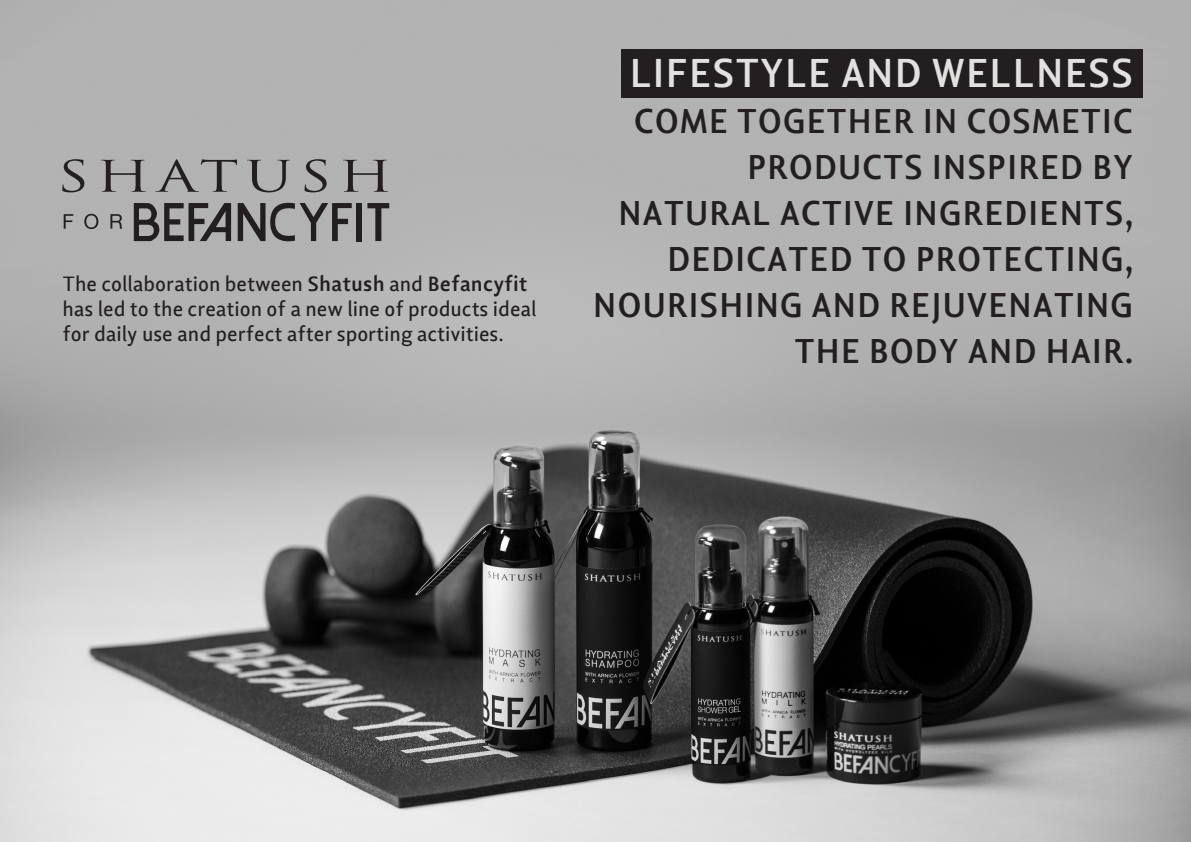
<style>
.page{position:relative;width:1191px;height:842px;background:#fff}
.page>*{position:absolute;margin:0;border:0;box-sizing:border-box;transform-origin:0 0}
.t1{font:700 41px "Lisboa Sans OSF";color:#e2e1e0}
.t2{font:700 35px/46px "Lisboa Sans OSF";color:#231f20;text-align:right}
.t3{font:21px/25.2px "Lisboa Sans OSF";color:#231f20}
.s1{font-weight:700}
</style>
<div class="page">
<img style="left:0;top:0;width:1191px;height:842px">
<svg style="left:64px;top:214px;width:9px;height:15px"></svg>
<svg style="left:84px;top:214px;width:14px;height:15px"></svg>
<svg style="left:110px;top:214px;width:12px;height:15px"></svg>
<div style="left:356px;top:203px;width:6px;height:38px;background:#231f20"></div>
<svg style="left:367px;top:203px;width:22px;height:38px"></svg>
<svg style="left:134px;top:203px;width:97px;height:38px"></svg>
<svg style="left:238px;top:200px;width:114px;height:44px"></svg>
<svg style="left:62px;top:159px;width:22px;height:33px"></svg>
<svg style="left:101px;top:160px;width:45px;height:32px"></svg>
<svg style="left:155px;top:159px;width:82px;height:33px"></svg>
<svg style="left:247px;top:160px;width:43px;height:32px"></svg>
<svg style="left:305px;top:159px;width:22px;height:33px"></svg>
<svg style="left:343px;top:160px;width:45px;height:32px"></svg>
<div style="left:621px;top:49px;width:521px;height:49px;background:#231f20"></div>
<p class="t3" style="left:62px;top:271px;width:476px">The collaboration between <span class="s1">Shatush</span> and <span class="s1">Befancyfit </span>has led to the creation of a new line of products ideal for daily use and perfect after sporting activities.</p>
<h1 class="t1" style="left:629px;top:47px;width:506px">LIFESTYLE AND WELLNESS</h1>
<h2 class="t2" style="left:592px;top:98px;width:542px">COME TOGETHER IN COSMETIC<br>PRODUCTS INSPIRED BY<br>NATURAL ACTIVE INGREDIENTS,<br>DEDICATED TO PROTECTING,<br>NOURISHING AND REJUVENATING<br>THE BODY AND HAIR.</h2>
</div>
